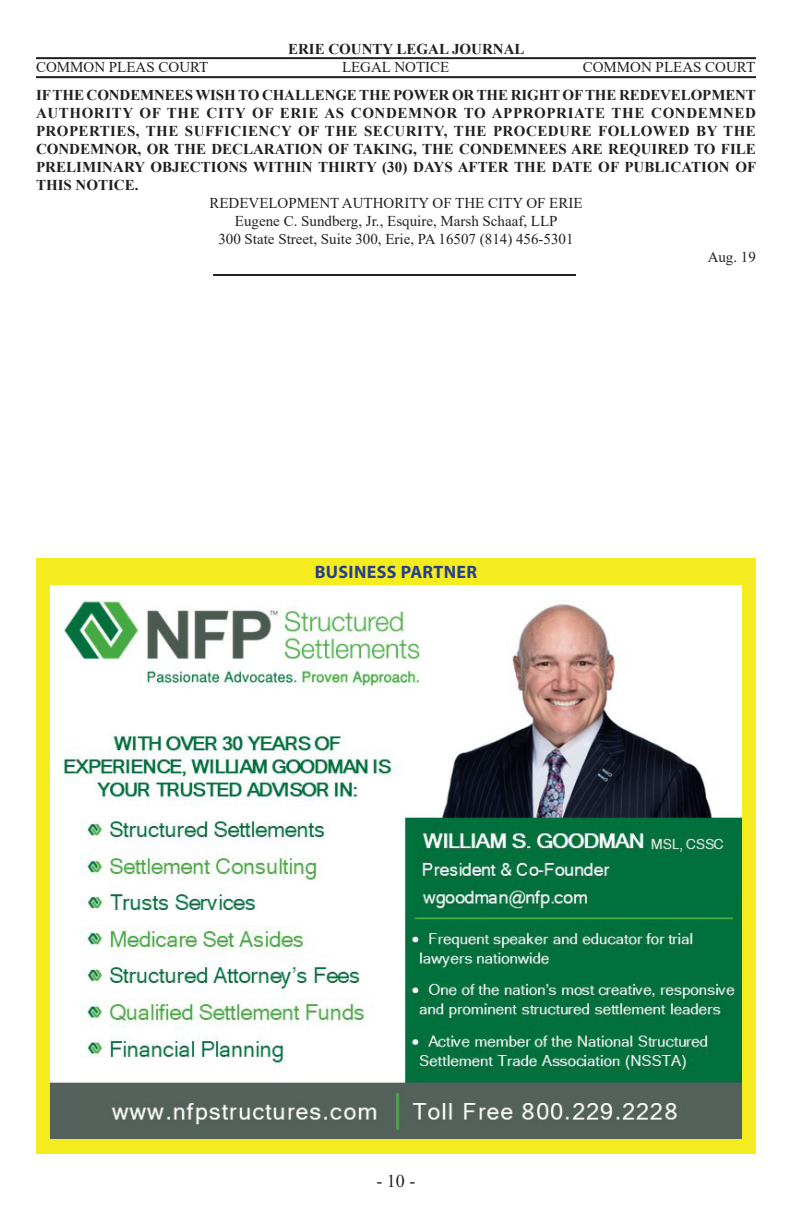
<style>
.page{position:relative;width:792px;height:1224px;background:#fff}
.page>*{position:absolute;margin:0;border:0;box-sizing:border-box;transform-origin:0 0}
.t1{font:700 18px "Myriad Pro";letter-spacing:.02em;color:#253f8e}
.t2{font:18px "Times New Roman";color:#231f20}
.heading_1{font:700 15px/18px "Times New Roman";color:#231f20;text-align:justify}
.heading_1-2{font:15px "Times New Roman";color:#231f20}
</style>
<div class="page">
<hr style="left:36px;top:57px;width:720px;height:2px;background:#231f20">
<hr style="left:36px;top:76px;width:720px;height:2px;background:#231f20">
<hr style="left:213px;top:274px;width:363px;height:2px;background:#231f20">
<div style="left:36px;top:558px;width:720px;height:595px;background:#f4ec1f"></div>
<img style="left:50px;top:585px;width:691px;height:554px">
<p class="heading_1" style="left:288px;top:39px;width:238px">ERIE COUNTY LEGAL JOURNAL</p>
<p class="heading_1-2" style="left:36px;top:56px;width:174px">COMMON PLEAS COURT</p>
<p class="heading_1-2" style="left:342px;top:56px;width:109px">LEGAL NOTICE</p>
<p class="heading_1-2" style="left:583px;top:56px;width:174px">COMMON PLEAS COURT</p>
<p class="heading_1" style="left:36px;top:86px;width:722px">IF THE CONDEMNEES WISH TO CHALLENGE THE POWER OR THE RIGHT OF THE REDEVELOPMENT AUTHORITY OF THE CITY OF ERIE AS CONDEMNOR TO APPROPRIATE THE CONDEMNED PROPERTIES, THE SUFFICIENCY OF THE SECURITY, THE PROCEDURE FOLLOWED BY THE CONDEMNOR, OR THE DECLARATION OF TAKING, THE CONDEMNEES ARE REQUIRED TO FILE PRELIMINARY OBJECTIONS WITHIN THIRTY (30) DAYS AFTER THE DATE OF PUBLICATION OF THIS NOTICE.</p>
<p class="heading_1-2" style="left:209px;top:193px;width:375px">REDEVELOPMENT AUTHORITY OF THE CITY OF ERIE</p>
<p class="heading_1-2" style="left:235px;top:211px;width:324px">Eugene C. Sundberg, Jr., Esquire, Marsh Schaaf, LLP</p>
<p class="heading_1-2" style="left:218px;top:229px;width:357px">300 State Street, Suite 300, Erie, PA 16507 (814) 456-5301</p>
<p class="heading_1-2" style="left:708px;top:247px;width:50px">Aug. 19</p>
<p class="t1" style="left:315px;top:560px;width:164px">BUSINESS PARTNER</p>
<p class="t2" style="left:377px;top:1168px;width:40px">- 10 -</p>
</div>
